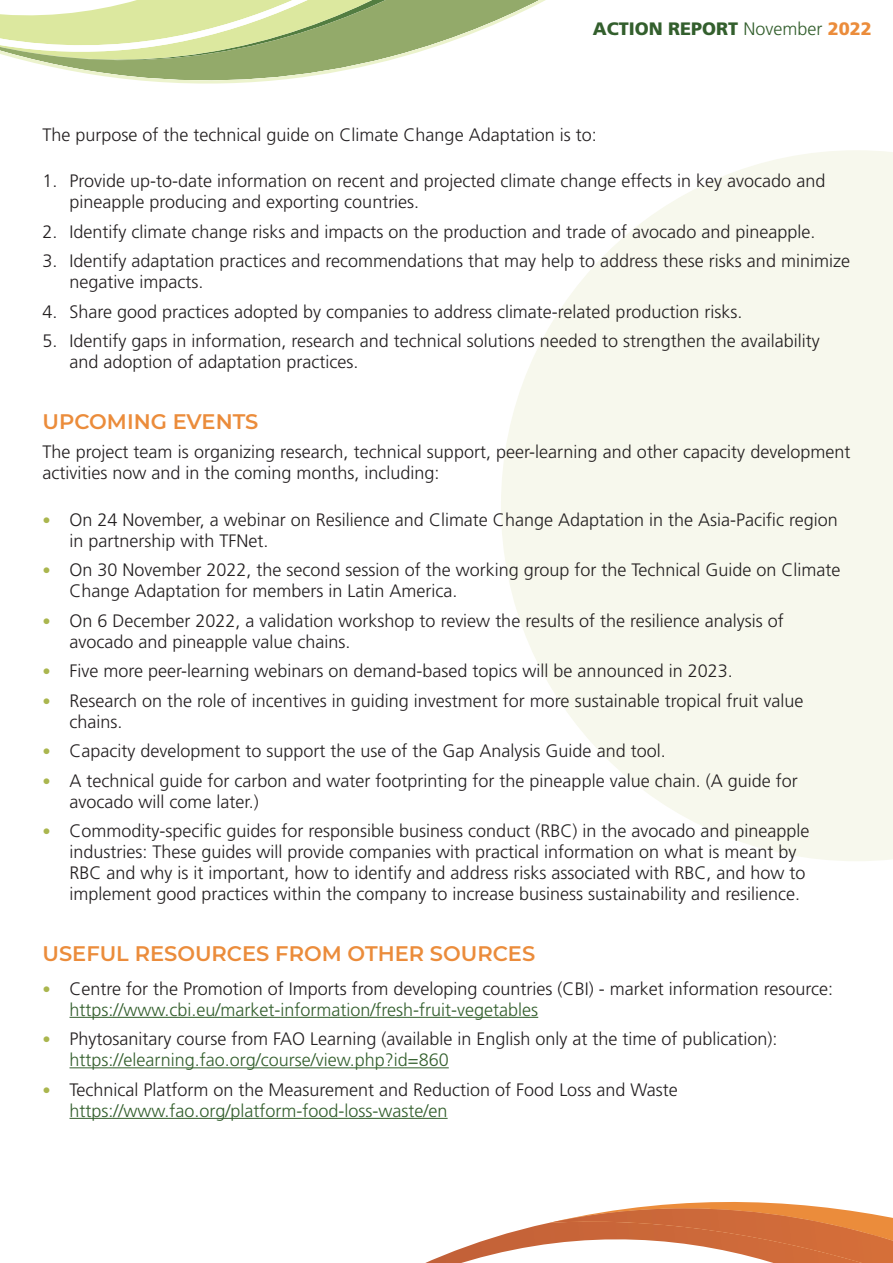
<style>
.page{position:relative;width:893px;height:1263px;background:#fff}
.page>*{position:absolute;margin:0;border:0;box-sizing:border-box;transform-origin:0 0}
.t1{font:600 21px "Montserrat";color:#eb8c3b}
.Text{font:300 18px/21px "Frutiger LT Std";color:#231f20}
.t2{font:900 18px "Frutiger LT Std";color:#335f2d}
.s1{font-weight:300}
.s2{color:#eb8c3b}
.s3{font-size:16.5px;color:#aab64e}
.s4{color:#335f2d}
</style>
<div class="page">
<svg style="left:501px;top:150px;width:392px;height:711px;fill:#f7f8ed"></svg>
<svg style="left:0;top:0;width:546px;height:84px"></svg>
<svg style="left:425px;top:1223px;width:124px;height:40px"></svg>
<svg style="left:549px;top:1202px;width:344px;height:61px"></svg>
<hr style="left:70px;top:1017px;width:468px;height:1px;background:#335f2d">
<hr style="left:70px;top:1067px;width:379px;height:1px;background:#335f2d">
<hr style="left:70px;top:1118px;width:378px;height:1px;background:#335f2d">
<p class="t2" style="left:593px;top:18px;width:280px">ACTION REPORT <span class="s1">November</span> <span class="s2">2022</span></p>
<p class="Text" style="left:43px;top:125px;width:556px">The purpose of the technical guide on Climate Change Adaptation is to:</p>
<p class="Text" style="left:70px;top:171px;width:757px;text-indent:-27px">1. Provide up-to-date information on recent and projected climate change effects in key avocado and pineapple producing and exporting countries.</p>
<p class="Text" style="left:43px;top:221px;width:774px">2. Identify climate change risks and impacts on the production and trade of avocado and pineapple.</p>
<p class="Text" style="left:70px;top:251px;width:782px;text-indent:-27px">3. Identify adaptation practices and recommendations that may help to address these risks and minimize negative impacts.</p>
<p class="Text" style="left:43px;top:301px;width:701px">4. Share good practices adopted by companies to address climate-related production risks.</p>
<p class="Text" style="left:70px;top:331px;width:752px;text-indent:-27px">5. Identify gaps in information, research and technical solutions needed to strengthen the availability and adoption of adaptation practices.</p>
<p class="t1" style="left:43px;top:407px;width:217px">UPCOMING EVENTS</p>
<p class="Text" style="left:43px;top:442px;width:809px">The project team is organizing research, technical support, peer-learning and other capacity development activities now and in the coming months, including:</p>
<p class="Text" style="left:70px;top:509px;width:770px;text-indent:-27px"><span class="s3">•</span> On 24 November, a webinar on Resilience and Climate Change Adaptation in the Asia-Pacific region in partnership with TFNet.</p>
<p class="Text" style="left:70px;top:560px;width:772px;text-indent:-27px"><span class="s3">•</span> On 30 November 2022, the second session of the working group for the Technical Guide on Climate<br>Change Adaptation for members in Latin America.</p>
<p class="Text" style="left:70px;top:610px;width:716px;text-indent:-27px"><span class="s3">•</span> On 6 December 2022, a validation workshop to review the results of the resilience analysis of avocado and pineapple value chains.</p>
<p class="Text" style="left:43px;top:661px;width:692px"><span class="s3">•</span> Five more peer-learning webinars on demand-based topics will be announced in 2023.</p>
<p class="Text" style="left:70px;top:690px;width:735px;text-indent:-27px"><span class="s3">•</span> Research on the role of incentives in guiding investment for more sustainable tropical fruit value chains.</p>
<p class="Text" style="left:43px;top:741px;width:625px"><span class="s3">•</span> Capacity development to support the use of the Gap Analysis Guide and tool.</p>
<p class="Text" style="left:70px;top:770px;width:730px;text-indent:-27px"><span class="s3">•</span> A technical guide for carbon and water footprinting for the pineapple value chain. (A guide for avocado will come later.)</p>
<p class="Text" style="left:70px;top:821px;width:741px;text-indent:-27px"><span class="s3">•</span> Commodity-specific guides for responsible business conduct (RBC) in the avocado and pineapple industries: These guides will provide companies with practical information on what is meant by RBC and why is it important, how to identify and address risks associated with RBC, and how to implement good practices within the company to increase business sustainability and resilience.</p>
<p class="t1" style="left:43px;top:938px;width:494px">USEFUL RESOURCES FROM OTHER SOURCES</p>
<p class="Text" style="left:70px;top:978px;width:765px;text-indent:-27px"><span class="s3">•</span> Centre for the Promotion of Imports from developing countries (CBI) - market information resource: <span class="s4">https://www.cbi.eu/market-information/fresh-fruit-vegetables</span></p>
<p class="Text" style="left:70px;top:1028px;width:710px;text-indent:-27px"><span class="s3">•</span> Phytosanitary course from FAO Learning (available in English only at the time of publication): <span class="s4">https://elearning.fao.org/course/view.php?id=860</span></p>
<p class="Text" style="left:70px;top:1079px;width:610px;text-indent:-27px"><span class="s3">•</span> Technical Platform on the Measurement and Reduction of Food Loss and Waste <span class="s4">https://www.fao.org/platform-food-loss-waste/en</span></p>
</div>
